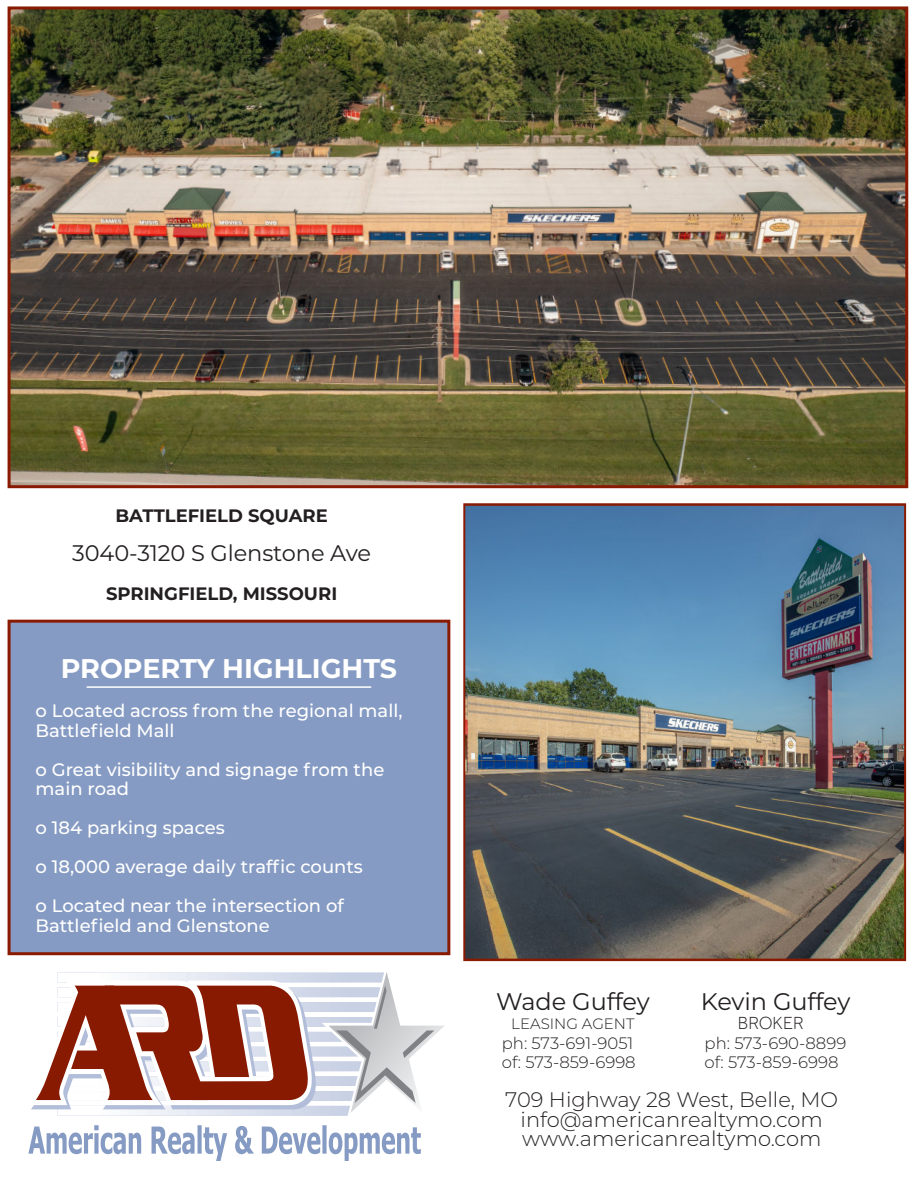
<style>
.page{position:relative;width:918px;height:1188px;background:#fff}
.page>*{position:absolute;margin:0;border:0;box-sizing:border-box;transform-origin:0 0}
.t1{font:700 27px "Montserrat";color:#fff}
.t2{font:24px "Montserrat";letter-spacing:-.005em;color:#231f20}
.t3{font:22.5px "Montserrat";letter-spacing:-.005em;color:#231f20}
.t4{font:300 21px/19.5px "Montserrat";color:#231f20;text-align:center}
.t5{font:500 18px/19.5px "Montserrat";color:#fff}
.t6{font:700 18px "Montserrat";color:#231f20}
.t7{font:300 18px "Effra";color:#231f20}
.t8{font:300 16.5px/19.5px "Montserrat";color:#231f20}
.t9{font:300 15px "Montserrat";color:#231f20}
</style>
<div class="page">
<svg style="left:28px;top:972px;width:416px;height:189px"></svg>
<img style="left:12px;top:10px;width:892px;height:474px">
<div style="left:8px;top:6px;width:900px;height:482px;border:3px solid #891a02"></div>
<img style="left:466px;top:506px;width:437px;height:452px">
<div style="left:463px;top:503px;width:443px;height:458px;border:2px solid #891a02"></div>
<div style="left:8px;top:620px;width:442px;height:335px;background:#869bc3;border:3px solid #891a02"></div>
<hr style="left:87px;top:686px;width:284px;height:2px;background:#fff">
<p class="t6" style="left:116px;top:508px;width:214px">BATTLEFIELD SQUARE</p>
<p class="t3" style="left:72px;top:543px;width:300px">3040-3120 S Glenstone Ave</p>
<p class="t6" style="left:106px;top:586px;width:233px">SPRINGFIELD, MISSOURI</p>
<h1 class="t1" style="left:61px;top:657px;width:338px">PROPERTY HIGHLIGHTS</h1>
<p class="t5" style="left:36px;top:702px;width:368px">o Located across from the regional mall,<br>Battlefield Mall</p>
<p class="t5" style="left:36px;top:761px;width:350px">o Great visibility and signage from the main road</p>
<p class="t5" style="left:36px;top:809px;width:329px;line-height:39px">o 184 parking spaces<br>o 18,000 average daily traffic counts o Located near the intersection of</p>
<p class="t5" style="left:36px;top:917px;width:236px">Battlefield and Glenstone</p>
<h2 class="t2" style="left:496px;top:990px;width:155px">Wade Guffey</h2>
<p class="t9" style="left:511px;top:1018px;width:125px">LEASING AGENT</p>
<p class="t8" style="left:502px;top:1034px;width:135px">ph: 573-691-9051 of: 573-859-6998</p>
<h2 class="t2" style="left:701px;top:990px;width:151px">Kevin Guffey</h2>
<p class="t7" style="left:738px;top:1012px;width:67px">BROKER</p>
<p class="t8" style="left:705px;top:1034px;width:143px">ph: 573-690-8899 of: 573-859-6998</p>
<p class="t4" style="left:505px;top:1092px;width:334px">709 Highway 28 West, Belle, MO info@americanrealtymo.com www.americanrealtymo.com</p>
</div>
